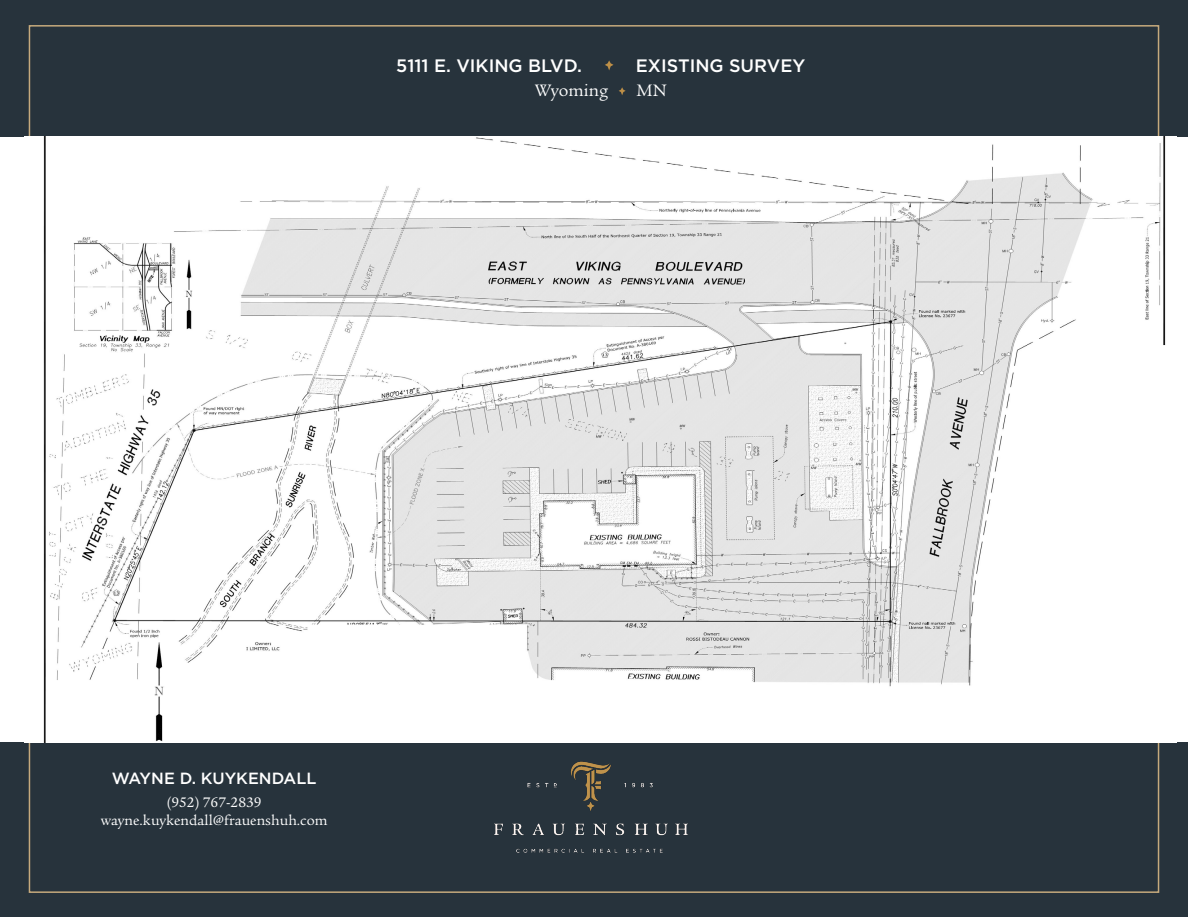
<style>
.page{position:relative;width:1188px;height:918px;background:#fff}
.page>*{position:absolute;margin:0;border:0;box-sizing:border-box;transform-origin:0 0}
.t1{font:500 18px "Gotham";color:#fff}
.t2{font:18px "Legacy Serif Std";color:#fff}
.t3{font:500 16.2px "Gotham";color:#fff}
.t4{font:15px/18px "Legacy Serif Std";color:#fff;text-align:center}
</style>
<div class="page">
<div style="left:0;top:0;width:1188px;height:136px;background:#27333c"></div>
<div style="left:0;top:742px;width:1188px;height:175px;background:#27333c"></div>
<svg style="left:619px;top:87px;width:7px;height:8px"></svg>
<svg style="left:605px;top:60px;width:9px;height:10px"></svg>
<img style="left:494px;top:761px;width:194px;height:92px">
<img style="left:43px;top:136px;width:1123px;height:606px">
<p class="t1" style="left:396px;top:54px;width:187px">5111 E. VIKING BLVD.</p>
<p class="t1" style="left:636px;top:54px;width:171px">EXISTING SURVEY</p>
<p class="t2" style="left:535px;top:80px;width:75px">Wyoming</p>
<p class="t2" style="left:636px;top:80px;width:32px">MN</p>
<p class="t3" style="left:112px;top:767px;width:206px">WAYNE D. KUYKENDALL</p>
<p class="t4" style="left:101px;top:793px;width:228px">(952) 767-2839 wayne.kuykendall@frauenshuh.com</p>
</div>
